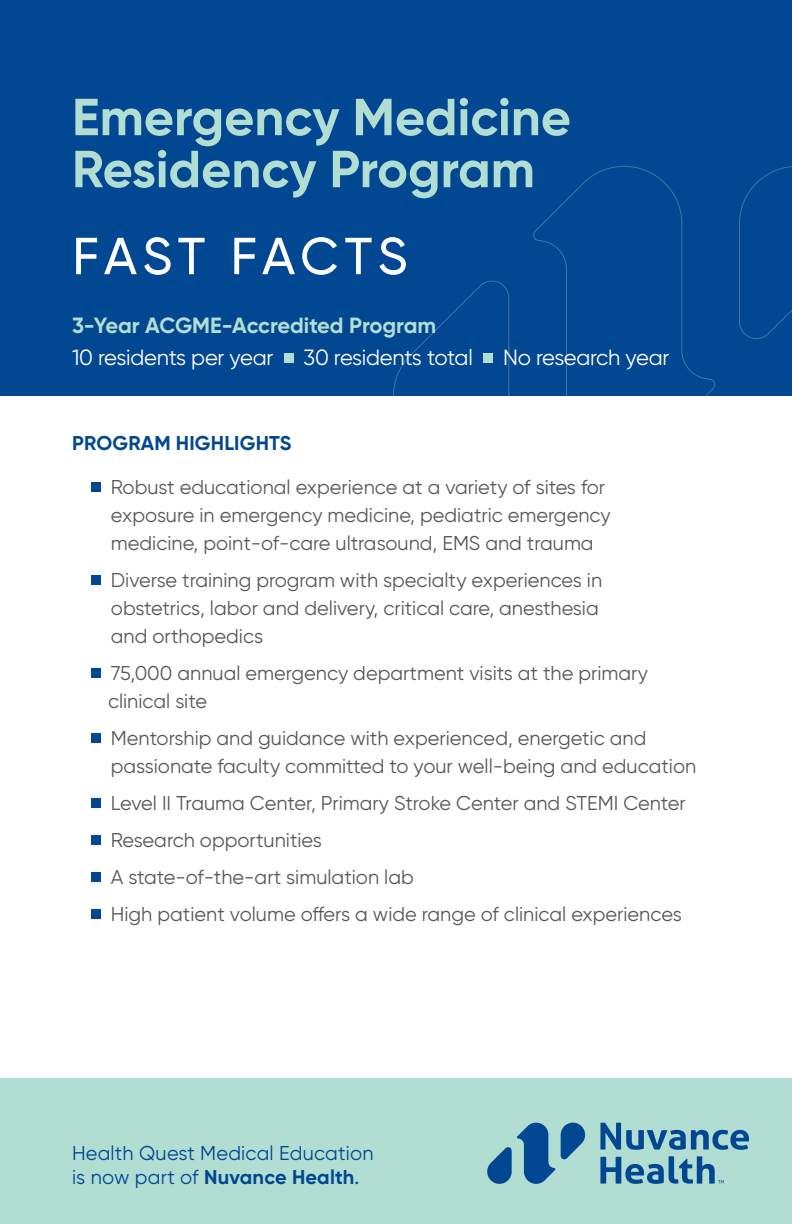
<style>
.page{position:relative;width:792px;height:1224px;background:#fff}
.page>*{position:absolute;margin:0;border:0;box-sizing:border-box;transform-origin:0 0}
.t1{font:700 52px/52px "Gilroy";color:#b1ddd3}
.t2{font:500 52px "Gilroy";letter-spacing:.095em;color:#fff}
.t3{font:22px "Gilroy";letter-spacing:-.01em;color:#fff}
.t4{font:700 22px "Gilroy";letter-spacing:-.005em;color:#b1ddd3}
.t5{font:20px/28px "Gilroy";color:#57585a}
.t6{font:20px/24px "Gilroy";letter-spacing:.01em;color:#024791}
.t7{font:700 20px "Gilroy";letter-spacing:.01em;color:#024791}
.s1{font-weight:700}
.s2{font-weight:500}
</style>
<div class="page">
<div style="left:0;top:0;width:792px;height:396px;background:#024791"></div>
<svg style="left:393px;top:166px;width:399px;height:230px"></svg>
<div style="left:91px;top:483px;width:10px;height:9px;background:#024791"></div>
<div style="left:91px;top:576px;width:10px;height:9px;background:#024791"></div>
<div style="left:91px;top:669px;width:10px;height:9px;background:#024791"></div>
<div style="left:91px;top:734px;width:10px;height:9px;background:#024791"></div>
<div style="left:91px;top:799px;width:10px;height:9px;background:#024791"></div>
<div style="left:91px;top:836px;width:10px;height:9px;background:#024791"></div>
<div style="left:91px;top:873px;width:10px;height:9px;background:#024791"></div>
<div style="left:91px;top:910px;width:10px;height:9px;background:#024791"></div>
<div style="left:284px;top:354px;width:9px;height:9px;background:#b1ddd3"></div>
<div style="left:483px;top:354px;width:10px;height:9px;background:#b1ddd3"></div>
<div style="left:0;top:1079px;width:792px;height:145px;background:#b1ddd3"></div>
<svg style="left:487px;top:1123px;width:262px;height:61px"></svg>
<h1 class="t1" style="left:72px;top:91px;width:501px">Emergency Medicine<br>Residency Program</h1>
<h1 class="t2" style="left:72px;top:224px;width:337px">FAST FACTS</h1>
<p class="t4" style="left:72px;top:312px;width:366px">3-Year ACGME-Accredited Program</p>
<p class="t3" style="left:72px;top:344px;width:203px">10 residents per year</p>
<p class="t3" style="left:304px;top:344px;width:171px">30 residents total</p>
<p class="t3" style="left:503px;top:344px;width:168px">No research year</p>
<p class="t7" style="left:72px;top:431px;width:221px">PROGRAM HIGHLIGHTS</p>
<p class="t5" style="left:111px;top:473px;width:501px">Robust educational experience at a variety of sites for exposure in emergency medicine, pediatric emergency medicine, point-of-care ultrasound, EMS and trauma</p>
<p class="t5" style="left:111px;top:566px;width:493px">Diverse training program with specialty experiences in obstetrics, labor and delivery, critical care, anesthesia and orthopedics</p>
<p class="t5" style="left:108px;top:659px;width:541px">75,000 annual emergency department visits at the primary clinical site</p>
<p class="t5" style="left:111px;top:724px;width:587px">Mentorship and guidance with experienced, energetic and passionate faculty committed to your well-being and education</p>
<p class="t5" style="left:111px;top:784px;width:576px;line-height:37px">Level II Trauma Center, Primary Stroke Center and STEMI Center Research opportunities<br>A state-of-the-art simulation lab<br>High patient volume offers a wide range of clinical experiences</p>
<p class="t6" style="left:72px;top:1141px;width:303px">Health Quest Medical Education is now part of <span class="s1">Nuvance Health</span><span class="s2">.</span></p>
</div>
